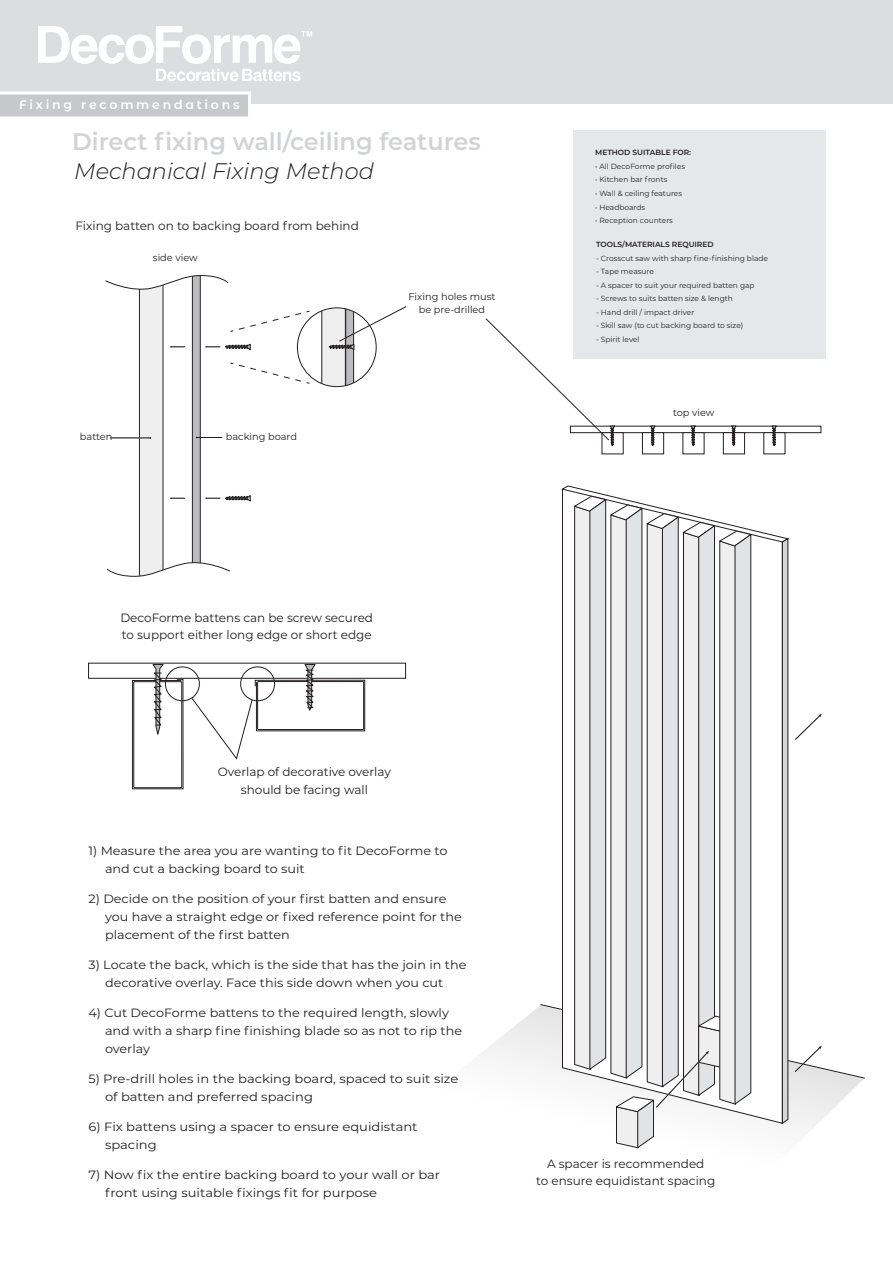
<style>
.page{position:relative;width:893px;height:1263px;background:#fff}
.page>*{position:absolute;margin:0;border:0;box-sizing:border-box;transform-origin:0 0}
.t1{font:600 24px "Montserrat";color:#d1d3d4}
.t2{font:italic 300 22.5px "Montserrat";color:#231f20}
.t3{font:600 12.45px "Montserrat Alternates";letter-spacing:.22em;color:#fff}
.t4{font:12px/18px "Montserrat";color:#231f20;scale:1.07 1}
.t5{font:12px/17.2px "Montserrat";color:#231f20;text-align:center}
.t6{font:12px/18px "Montserrat";color:#231f20;scale:1.09 1}
.t7{font:9.75px/13.5px "Montserrat";color:#231f20;text-align:center}
.t8{font:7.5px "Montserrat";color:#231f20}
.t9{font:600 7.5px "Montserrat";color:#231f20}
</style>
<div class="page">
<div style="left:0;top:0;width:893px;height:104px;background:#dcddde"></div>
<div style="left:573px;top:130px;width:252px;height:228px;background:#e6e7e8"></div>
<div style="left:139px;top:247px;width:24px;height:349px;background:#efeff0;border:1px solid #231f20"></div>
<div style="left:192px;top:256px;width:9px;height:320px;background:#babcbe;border:1px solid #231f20"></div>
<svg style="left:105px;top:247px;width:124px;height:46px"></svg>
<svg style="left:107px;top:559px;width:123px;height:37px"></svg>
<svg style="left:205px;top:344px;width:45px;height:6px"></svg>
<svg style="left:205px;top:495px;width:45px;height:6px"></svg>
<svg style="left:170px;top:346px;width:15px;height:2px"></svg>
<svg style="left:196px;top:437px;width:26px;height:1px"></svg>
<hr style="left:111px;top:438px;width:39px;height:1px;background:#231f20">
<svg style="left:170px;top:497px;width:15px;height:2px"></svg>
<svg style="left:230px;top:311px;width:80px;height:21px"></svg>
<svg style="left:230px;top:363px;width:80px;height:21px"></svg>
<svg style="left:481px;top:1006px;width:158px;height:143px"></svg>
<div style="left:570px;top:426px;width:251px;height:7px;background:#fff;border:1px solid #231f20"></div>
<div style="left:602px;top:432px;width:21px;height:22px;background:#fff"></div>
<div style="left:642px;top:432px;width:22px;height:22px;background:#fff;border:1px solid #231f20"></div>
<svg style="left:650px;top:426px;width:5px;height:20px"></svg>
<div style="left:683px;top:432px;width:21px;height:22px;background:#fff"></div>
<svg style="left:691px;top:426px;width:5px;height:20px"></svg>
<div style="left:723px;top:432px;width:22px;height:22px;background:#fff;border:1px solid #231f20"></div>
<svg style="left:731px;top:426px;width:5px;height:20px"></svg>
<div style="left:764px;top:432px;width:21px;height:22px;background:#fff"></div>
<svg style="left:772px;top:426px;width:5px;height:20px"></svg>
<svg style="left:132px;top:664px;width:51px;height:125px"></svg>
<div style="left:165px;top:667px;width:35px;height:34px;border:1px solid #231f20;border-radius:50%"></div>
<svg style="left:191px;top:664px;width:174px;height:95px"></svg>
<svg style="left:321px;top:306px;width:86px;height:81px"></svg>
<svg style="left:486px;top:318px;width:129px;height:128px"></svg>
<svg style="left:540px;top:486px;width:325px;height:662px"></svg>
<svg style="left:38px;top:26px;width:274px;height:55px"></svg>
<svg style="left:0;top:92px;width:251px;height:25px;background:#cecfd0"></svg>
<p class="t3" style="left:19px;top:96px;width:222px">Fixing recommendations</p>
<h1 class="t1" style="left:72px;top:125px;width:410px">Direct fixing wall/ceiling features</h1>
<h2 class="t2" style="left:74px;top:156px;width:301px">Mechanical Fixing Method</h2>
<p class="t5" style="left:75px;top:216px;width:285px">Fixing batten on to backing board from behind</p>
<p class="t7" style="left:153px;top:250px;width:46px">side view</p>
<p class="t7" style="left:80px;top:429px;width:34px">batten</p>
<p class="t7" style="left:226px;top:429px;width:73px">backing board</p>
<p class="t7" style="left:408px;top:289px;width:88px">Fixing holes must be pre-drilled</p>
<p class="t9" style="left:595px;top:147px;width:97px">METHOD SUITABLE FOR:</p>
<p class="t8" style="left:595px;top:161px;width:91px">• All DecoForme profiles</p>
<p class="t8" style="left:595px;top:175px;width:74px">• Kitchen bar fronts</p>
<p class="t8" style="left:595px;top:188px;width:88px">• Wall &amp; ceiling features</p>
<p class="t8" style="left:595px;top:202px;width:52px">• Headboards</p>
<p class="t8" style="left:595px;top:215px;width:79px">• Reception counters</p>
<p class="t9" style="left:596px;top:239px;width:119px">TOOLS/MATERIALS REQUIRED</p>
<p class="t8" style="left:596px;top:253px;width:174px">- Crosscut saw with sharp fine-finishing blade</p>
<p class="t8" style="left:596px;top:266px;width:59px">- Tape measure</p>
<p class="t8" style="left:596px;top:280px;width:160px">- A spacer to suit your required batten gap</p>
<p class="t8" style="left:596px;top:293px;width:138px">- Screws to suits batten size &amp; length</p>
<p class="t8" style="left:596px;top:307px;width:100px">- Hand drill / impact driver</p>
<p class="t8" style="left:596px;top:320px;width:149px">- Skill saw (to cut backing board to size)</p>
<p class="t8" style="left:596px;top:334px;width:45px">- Spirit level</p>
<p class="t7" style="left:673px;top:406px;width:43px">top view</p>
<p class="t5" style="left:120px;top:609px;width:254px;text-align:left">DecoForme battens can be screw secured to support either long edge or short edge</p>
<p class="t5" style="left:218px;top:763px;width:175px">Overlap of decorative overlay should be facing wall</p>
<p class="t4" style="left:105px;top:842px;width:322px;text-indent:-17px">1) Measure the area you are wanting to fit DecoForme to and cut a backing board to suit</p>
<p class="t4" style="left:105px;top:890px;width:335px;text-indent:-17px">2) Decide on the position of your first batten and ensure you have a straight edge or fixed reference point for the placement of the first batten</p>
<p class="t4" style="left:88px;top:956px;width:355px;text-align:center">3) Locate the back, which is the side that has the join in the decorative overlay. Face this side down when you cut</p>
<p class="t4" style="left:105px;top:1004px;width:335px;text-indent:-17px">4) Cut DecoForme battens to the required length, slowly and with a sharp fine finishing blade so as not to rip the overlay</p>
<p class="t4" style="left:105px;top:1070px;width:332px;text-indent:-17px">5) Pre-drill holes in the backing board, spaced to suit size of batten and preferred spacing</p>
<p class="t6" style="left:105px;top:1118px;width:288px;text-indent:-17px">6) Fix battens using a spacer to ensure equidistant spacing</p>
<p class="t6" style="left:105px;top:1166px;width:309px;text-indent:-17px">7) Now fix the entire backing board to your wall or bar front using suitable fixings fit for purpose</p>
<p class="t5" style="left:536px;top:1154px;width:181px">A spacer is recommended<br>to ensure equidistant spacing</p>
</div>
